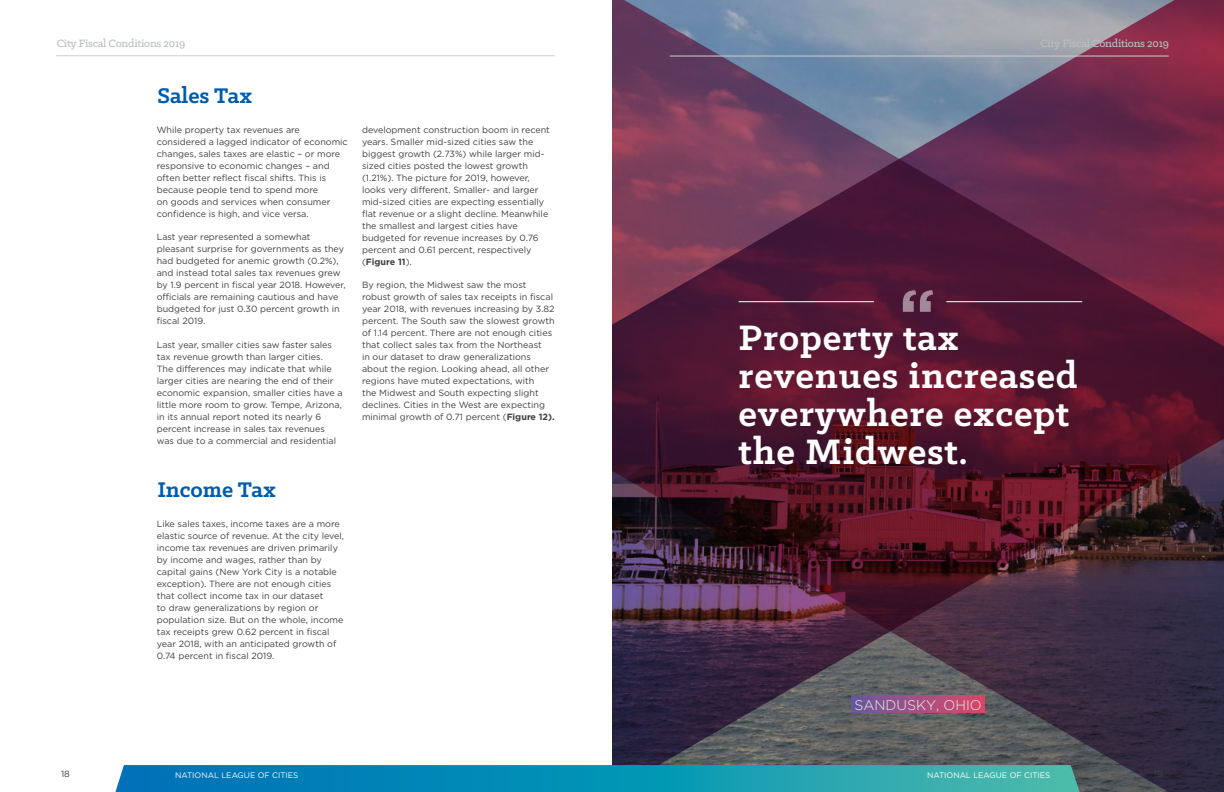
<style>
.page{position:relative;width:1224px;height:792px;background:#fff}
.page>*{position:absolute;margin:0;border:0;box-sizing:border-box;transform-origin:0 0}
.t1{font:700 67px "Gotham";color:#fff}
.t2{font:700 40px/38px "Klinic Slab";letter-spacing:.02em;color:#fff}
.t3{font:700 24px "Klinic Slab";color:#005baa}
.t4{font:300 14px "Gotham";color:#fff}
.t5{font:500 12px "Klinic Slab";letter-spacing:-.02em;color:#bcbec0}
.t6{font:9px/12px "Gotham";color:#414042}
.t7{font:8px "Gotham";color:#fff}
.s1{font-weight:700}
</style>
<div class="page">
<img style="left:612px;top:0;width:612px;height:792px">
<div style="left:852px;top:696px;width:133px;height:17px;background:linear-gradient(to right,#685a9d,#de4667)"></div>
<hr style="left:56px;top:56px;width:499px;height:1px;background:#cdcdcc">
<hr style="left:670px;top:56px;width:499px;height:1px;background:#cdcdcc">
<hr style="left:739px;top:301px;width:135px;height:1px;background:#fff">
<hr style="left:946px;top:301px;width:136px;height:1px;background:#fff">
<svg style="left:115px;top:765px;width:973px;height:27px;background:#1694b2"></svg>
<h3 class="t5" style="left:57px;top:35px;width:130px">City Fiscal Conditions 2019</h3>
<h3 class="t5" style="left:1040px;top:35px;width:130px">City Fiscal Conditions 2019</h3>
<h3 class="t3" style="left:157px;top:80px;width:96px">Sales Tax</h3>
<p class="t6" style="left:157px;top:124px;width:193px">While property tax revenues are considered a lagged indicator of economic changes, sales taxes are elastic – or more responsive to economic changes – and often better reflect fiscal shifts. This is because people tend to spend more<br>on goods and services when consumer confidence is high, and vice versa.</p>
<p class="t6" style="left:157px;top:231px;width:190px">Last year represented a somewhat pleasant surprise for governments as they had budgeted for anemic growth (0.2%), and instead total sales tax revenues grew by 1.9 percent in fiscal year 2018. However, officials are remaining cautious and have budgeted for just 0.30 percent growth in fiscal 2019.</p>
<p class="t6" style="left:157px;top:338px;width:187px">Last year, smaller cities saw faster sales tax revenue growth than larger cities.<br>The differences may indicate that while larger cities are nearing the end of their economic expansion, smaller cities have a little more room to grow. Tempe, Arizona, in its annual report noted its nearly 6 percent increase in sales tax revenues was due to a commercial and residential</p>
<p class="t6" style="left:362px;top:124px;width:189px">development construction boom in recent years. Smaller mid-sized cities saw the biggest growth (2.73%) while larger mid&shy;sized cities posted the lowest growth (1.21%). The picture for 2019, however, looks very different. Smaller- and larger mid-sized cities are expecting essentially flat revenue or a slight decline. Meanwhile the smallest and largest cities have budgeted for revenue increases by 0.76 percent and 0.61 percent, respectively (<span class="s1">Figure 11</span>).</p>
<p class="t6" style="left:362px;top:279px;width:194px">By region, the Midwest saw the most robust growth of sales tax receipts in fiscal year 2018, with revenues increasing by 3.82 percent. The South saw the slowest growth of 1.14 percent. There are not enough cities that collect sales tax from the Northeast<br>in our dataset to draw generalizations about the region. Looking ahead, all other regions have muted expectations, with<br>the Midwest and South expecting slight declines. Cities in the West are expecting minimal growth of 0.71 percent (<span class="s1">Figure 12).</span></p>
<h1 class="t1" style="left:899px;top:269px;width:38px">“</h1>
<h2 class="t2" style="left:739px;top:317px;width:340px">Property tax revenues increased everywhere except the Midwest.</h2>
<h3 class="t3" style="left:157px;top:474px;width:120px">Income Tax</h3>
<p class="t6" style="left:157px;top:518px;width:189px">Like sales taxes, income taxes are a more elastic source of revenue. At the city level, income tax revenues are driven primarily by income and wages, rather than by capital gains (New York City is a notable exception). There are not enough cities that collect income tax in our dataset<br>to draw generalizations by region or population size. But on the whole, income tax receipts grew 0.62 percent in fiscal year 2018, with an anticipated growth of 0.74 percent in fiscal 2019.</p>
<h3 class="t4" style="left:855px;top:696px;width:129px">SANDUSKY, OHIO</h3>
<p class="t6" style="left:61px;top:768px;width:10px">18</p>
<p class="t7" style="left:175px;top:770px;width:125px">NATIONAL LEAGUE OF CITIES</p>
<p class="t7" style="left:927px;top:770px;width:125px">NATIONAL LEAGUE OF CITIES</p>
<p class="t6" style="left:1154px;top:768px;width:11px">19</p>
</div>
